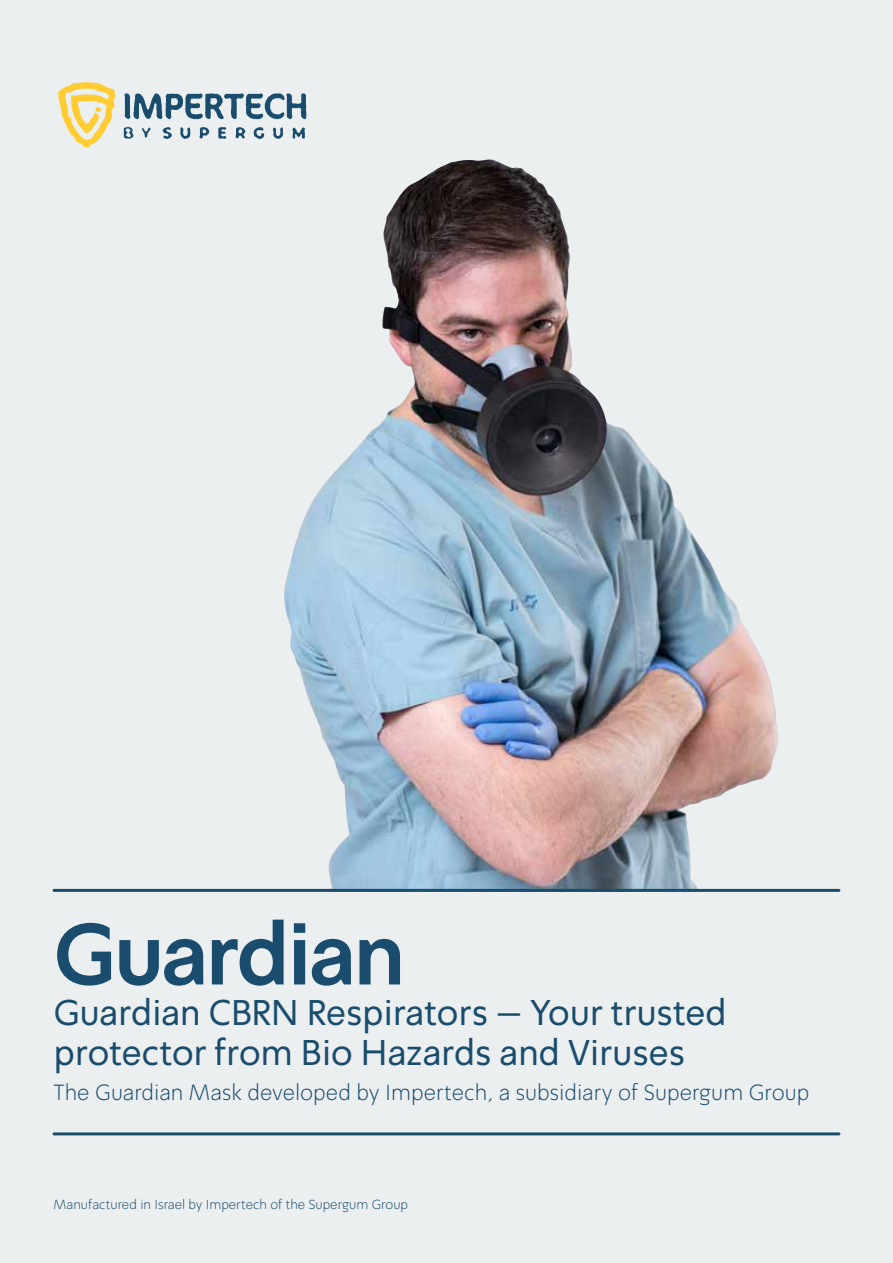
<style>
.page{position:relative;width:893px;height:1263px;background:#eceff0}
.page>*{position:absolute;margin:0;border:0;box-sizing:border-box;transform-origin:0 0}
.t1{font:700 84.9px "Simpler Pro";letter-spacing:-.03em;color:#1a4d6d}
.t2{font:36px/40.5px "Simpler Pro V3";letter-spacing:-.01em;color:#1a4d6d}
.t3{font:300 22.5px "Simpler Pro V3";color:#1a4d6d}
.t4{font:300 13.5px "Simpler Pro V3";color:#1a4d6d}
</style>
<div class="page">
<img style="left:284px;top:159px;width:495px;height:730px">
<img style="left:58px;top:82px;width:249px;height:66px">
<hr style="left:54px;top:889px;width:785px;height:3px;background:#1a4d6d">
<hr style="left:54px;top:1132px;width:785px;height:3px;background:#1a4d6d">
<h1 class="t1" style="left:53px;top:900px;width:353px">Guardian</h1>
<p class="t2" style="left:53px;top:993px;width:675px">Guardian CBRN Respirators – Your trusted protector from Bio Hazards and Viruses</p>
<p class="t3" style="left:53px;top:1078px;width:757px">The Guardian Mask developed by Impertech a, subsidiary of Supergum Group</p>
<p class="t4" style="left:53px;top:1196px;width:356px">Manufactured in Israel by Impertech of the Supergum Group</p>
</div>
